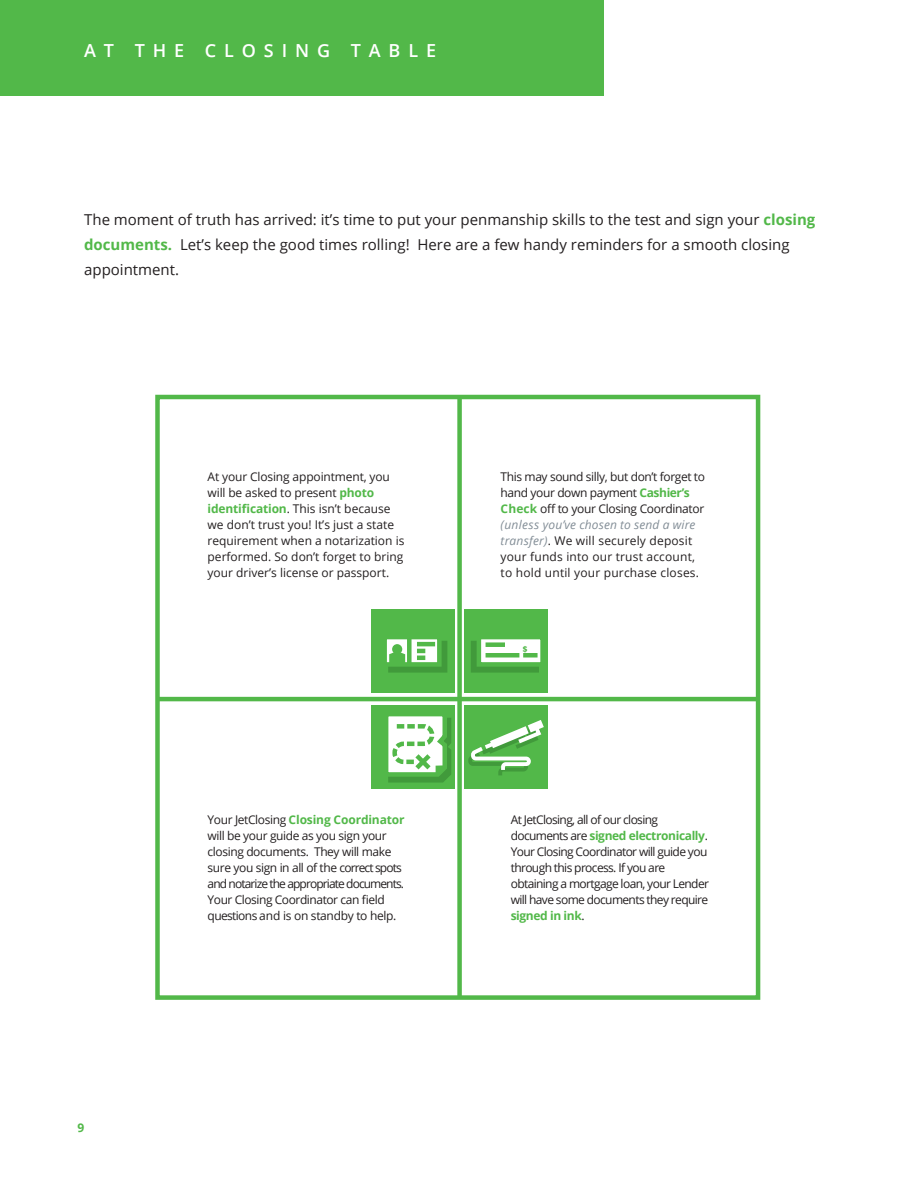
<style>
.page{position:relative;width:918px;height:1188px;background:#fff}
.page>*{position:absolute;margin:0;border:0;box-sizing:border-box;transform-origin:0 0}
.t1{font:600 18px "Open Sans";letter-spacing:.44em;color:#fff}
.t2{font:15px/25px "Open Sans";color:#231f20}
.t3{font:12px/16px "Open Sans";letter-spacing:-.03em;color:#231f20}
.t4{font:12px/16px "Open Sans";letter-spacing:.015em;color:#231f20}
.t5{font:12px/16px "Open Sans";color:#231f20}
.t6{font:12px/16px "Open Sans";letter-spacing:-.05em;color:#231f20}
.t7{font:700 12px "Open Sans";color:#52b849}
.t8{font:800 7.95px "Open Sans";color:#52b849}
.s1{font-weight:700;color:#52b849}
.s2{font-style:italic;color:#828d96}
</style>
<div class="page">
<div style="left:465px;top:705px;width:83px;height:83px;background:#52b849"></div>
<div style="left:371px;top:705px;width:83px;height:83px;background:#52b849"></div>
<div style="left:371px;top:610px;width:83px;height:83px;background:#52b849"></div>
<div style="left:465px;top:610px;width:83px;height:83px;background:#52b849"></div>
<div style="left:0;top:0;width:604px;height:96px;background:#52b849"></div>
<div style="left:457px;top:397px;width:5px;height:601px;background:#52b849"></div>
<hr style="left:157px;top:697px;width:601px;height:4px;background:#52b849">
<div style="left:388px;top:641px;width:59px;height:32px;background:#419a3b;border:4px solid #419a3b"></div>
<div style="left:471px;top:641px;width:68px;height:32px;background:#419a3b;border:4px solid #419a3b"></div>
<div style="left:382px;top:635px;width:60px;height:32px;background:#fff;border:4px solid #52b849"></div>
<div style="left:407px;top:637px;width:5px;height:27px;background:#52b849"></div>
<div style="left:392px;top:644px;width:10px;height:10px;background:#52b849;border-radius:50%"></div>
<svg style="left:389px;top:652px;width:16px;height:13px"></svg>
<hr style="left:417px;top:642px;width:18px;height:4px;background:#52b849">
<svg style="left:417px;top:649px;width:8px;height:11px"></svg>
<svg style="left:468px;top:720px;width:76px;height:56px"></svg>
<svg style="left:388px;top:716px;width:63px;height:67px"></svg>
<div style="left:477px;top:635px;width:68px;height:32px;background:#fff;border:4px solid #52b849"></div>
<div style="left:486px;top:642px;width:19px;height:5px;background:#52b849"></div>
<div style="left:486px;top:653px;width:33px;height:5px;background:#52b849"></div>
<div style="left:523px;top:653px;width:15px;height:5px;background:#52b849"></div>
<div style="left:155px;top:395px;width:605px;height:605px;border:4px solid #52b849"></div>
<h1 class="t1" style="left:84px;top:38px;width:354px">AT THE CLOSING TABLE</h1>
<p class="t2" style="left:84px;top:207px;width:733px">The moment of truth has arrived: it’s time to put your penmanship skills to the test and sign your <span class="s1">closing documents.</span> Let’s keep the good times rolling! Here are a few handy reminders for a smooth closing appointment.</p>
<p class="t5" style="left:208px;top:468px;width:198px">At your Closing appointment, you will be asked to present <span class="s1">photo identification</span>. This isn’t because we don’t trust you! It’s just a state requirement when a notarization is performed. So don’t forget to bring your driver’s license or passport.</p>
<p class="t4" style="left:501px;top:468px;width:206px">This may sound silly, but don’t forget to hand your down payment <span class="s1">Cashier’s Check</span> off to your Closing Coordinator <span class="s2">(unless you’ve chosen to send a wire transfer)</span>. We will securely deposit your funds into our trust account, to hold until your purchase closes.</p>
<p class="t8" style="left:523px;top:643px;width:6px">$</p>
<p class="t7" style="left:78px;top:1119px;width:8px">9</p>
<p class="t3" style="left:208px;top:812px;width:199px">Your JetClosing <span class="s1">Closing Coordinator </span>will be your guide as you sign your closing documents. They will make sure you sign in all of the correct spots and notarize the appropriate documents.<br>Your Closing Coordinator can field questions and is on standby to help.</p>
<p class="t6" style="left:511px;top:812px;width:200px">At JetClosing, all of our closing documents are <span class="s1">signed electronically</span>.<br>Your Closing Coordinator will guide you through this process. If you are obtaining a mortgage loan, your Lender will have some documents they require <span class="s1">signed in ink</span>.</p>
</div>
